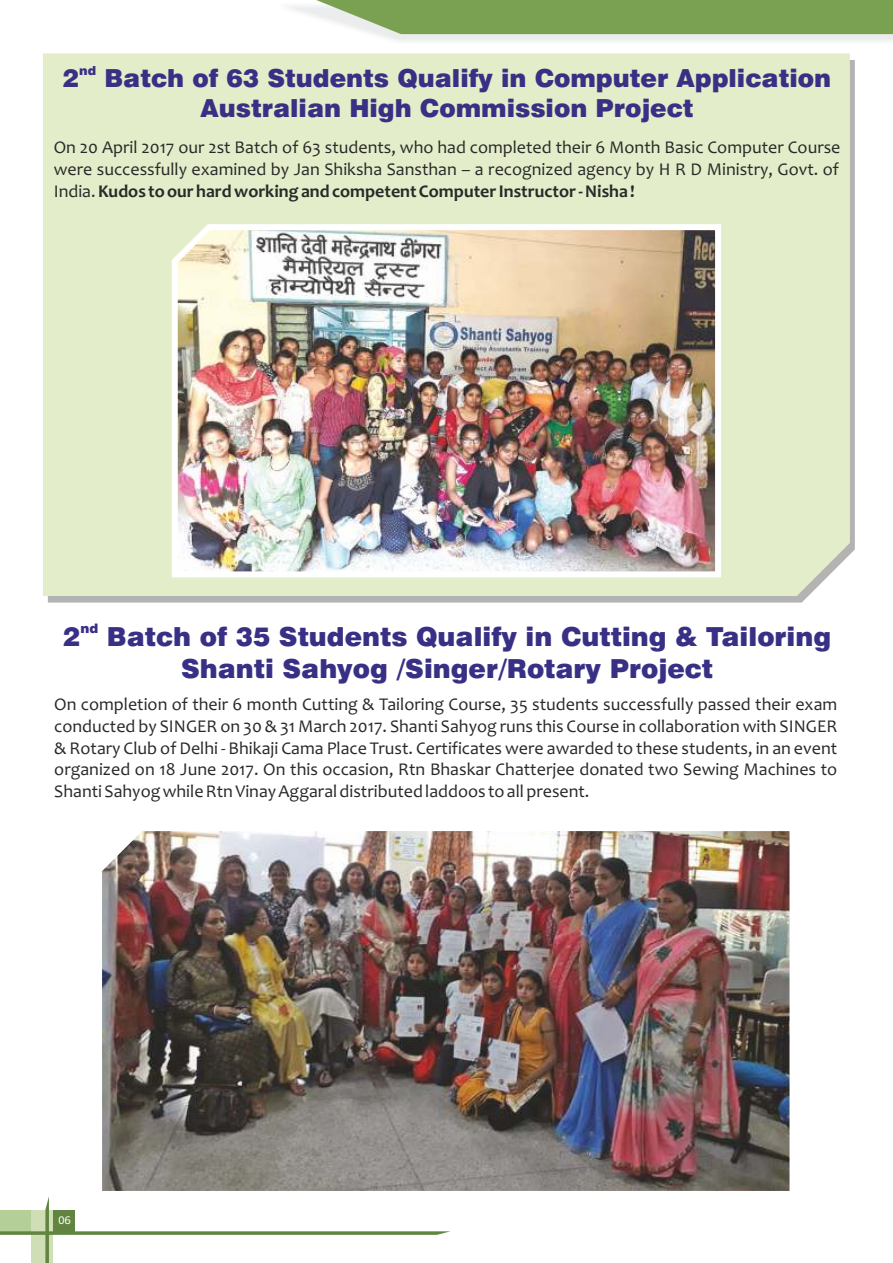
<style>
.page{position:relative;width:893px;height:1263px;background:#fff}
.page>*{position:absolute;margin:0;border:0;box-sizing:border-box;transform-origin:0 0}
.t1{font:900 26.25px/31.5px "Swiss 721 BT";color:#383085;text-align:center}
.t2{font:900 24.9px/29.8px "Swiss 721 BT";color:#383085;text-align:center}
.t3{font:18px/21.9px "Candara";color:#292929;text-align:justify}
.t4{font:900 13.2px "Swiss 721 BT";color:#383085}
.t5{font:900 12.45px "Swiss 721 BT";color:#383085}
.t6{font:12px "Calibri";color:#fff}
.s1{font-weight:700}
</style>
<div class="page">
<div style="left:43px;top:53px;width:807px;height:543px;background:#e3edc9"></div>
<svg style="left:283px;top:0;width:610px;height:34px;background:#89ab66"></svg>
<svg style="left:0;top:1196px;width:450px;height:67px"></svg>
<div style="left:68px;top:797px;width:753px;height:428px;background:#fff"></div>
<img style="left:102px;top:831px;width:688px;height:360px">
<svg style="left:145px;top:196px;width:603px;height:407px;background:#dee7c7"></svg>
<img style="left:169px;top:219px;width:555px;height:361px">
<p class="t5" style="left:79px;top:65px;width:18px">nd</p>
<h2 class="t2" style="left:63px;top:66px;width:770px">2 Batch of 63 Students Qualify in Computer Application<br>Australian High Commission Project</h2>
<p class="t3" style="left:54px;top:138px;width:788px">On 20 April 2017 our 2st Batch of 63 students, who had completed their 6 Month Basic Computer Course were successfully examined by Jan Shiksha Sansthan – a recognized agency by H R D Ministry, Govt. of India. <span class="s1">Kudos to our hard working and competent Computer Instructor - Nisha !</span></p>
<p class="t4" style="left:80px;top:623px;width:19px">nd</p>
<h1 class="t1" style="left:63px;top:623px;width:769px">2 Batch of 35 Students Qualify in Cutting &amp; Tailoring<br>Shanti Sahyog /Singer/Rotary Project</h1>
<p class="t3" style="left:54px;top:694px;width:784px">On completion of their 6 month Cutting &amp; Tailoring Course, 35 students successfully passed their exam conducted by SINGER on 30 &amp; 31 March 2017. Shanti Sahyog runs this Course in collaboration with SINGER &amp; Rotary Club of Delhi - Bhikaji Cama Place Trust. Certificates were awarded to these students, in an event organized on 18 June 2017. On this occasion, Rtn Bhaskar Chatterjee donated two Sewing Machines to Shanti Sahyog while Rtn Vinay Aggaral distributed laddoos to all present.</p>
<p class="t6" style="left:59px;top:1215px;width:14px">06</p>
</div>
